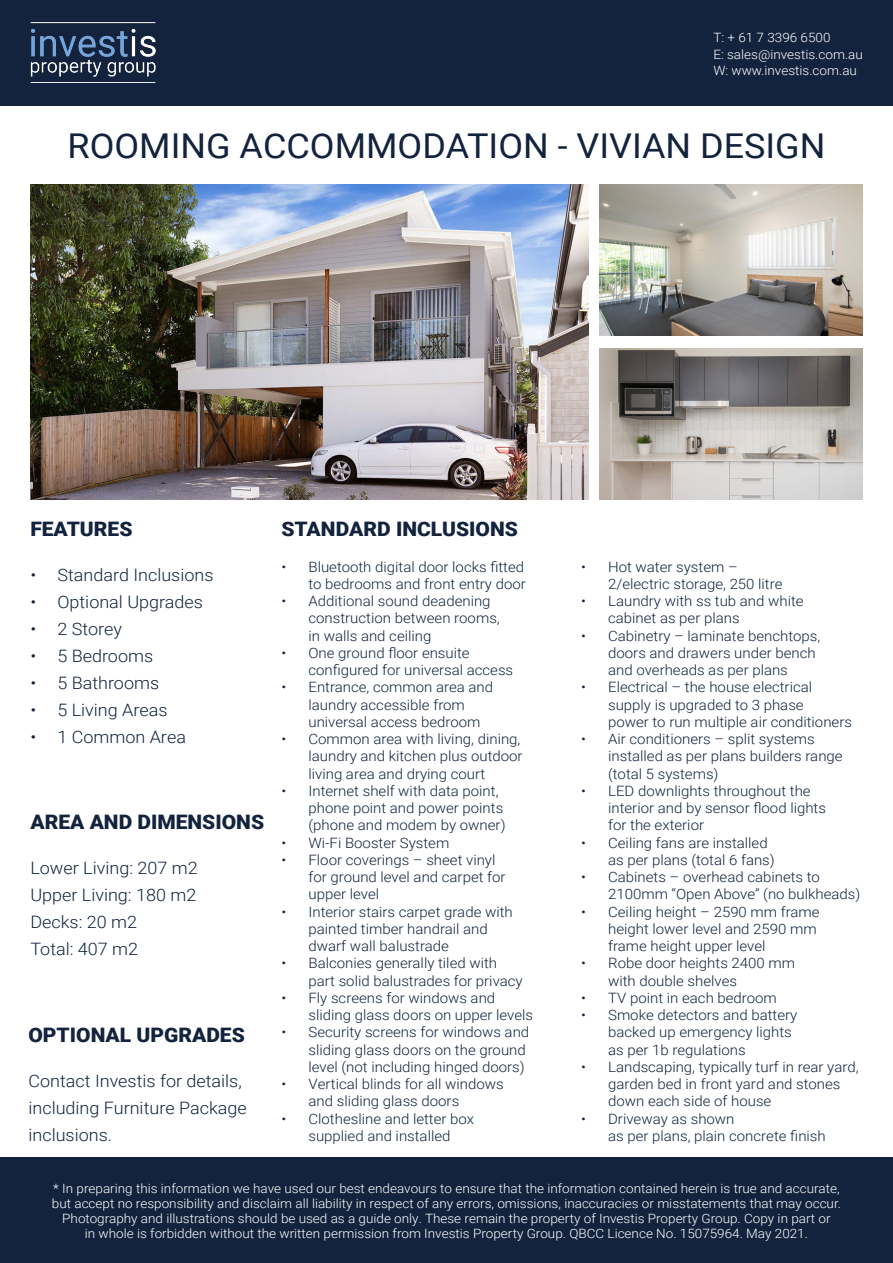
<style>
.page{position:relative;width:893px;height:1263px;background:#fff}
.page>*{position:absolute;margin:0;border:0;box-sizing:border-box;transform-origin:0 0}
.Body_Text_-_For_Exce{font:34.2px "Roboto";color:#13233e;scale:1.05 1}
.Body_Text_-_For_Exce-2{font:900 19.95px "Roboto";color:#13233e;scale:1.05 1}
.Body_Text_-_For_Exce-3{font:300 17.1px/27px "Roboto";color:#13233e;scale:1.05 1}
.t1{font:300 14.25px/17.2px "Roboto";color:#13233e;scale:1.05 1}
.Body_Text_-_For_Exce-4{font:300 12.9px/15px "Roboto";color:#fff;text-align:center;scale:1.05 1}
</style>
<div class="page">
<div style="left:0;top:0;width:893px;height:105px;background:#13233e"></div>
<img style="left:30px;top:23px;width:126px;height:54px">
<img style="left:30px;top:185px;width:558px;height:315px">
<img style="left:599px;top:185px;width:264px;height:151px">
<img style="left:599px;top:349px;width:264px;height:151px">
<div style="left:0;top:1158px;width:893px;height:105px;background:#13233e"></div>
<p class="Body_Text_-_For_Exce-4" style="left:713px;top:29px;width:113px">T: + 61 7 3396 6500</p>
<p class="Body_Text_-_For_Exce-4" style="left:713px;top:46px;width:144px">E: sales@investis.com.au</p>
<p class="Body_Text_-_For_Exce-4" style="left:713px;top:62px;width:138px">W: www.investis.com.au</p>
<p class="Body_Text_-_For_Exce" style="left:68px;top:122px;width:723px">ROOMING ACCOMMODATION - VIVIAN DESIGN</p>
<p class="Body_Text_-_For_Exce-2" style="left:30px;top:515px;width:99px">FEATURES</p>
<p class="Body_Text_-_For_Exce-3" style="left:30px;top:561px;width:176px">• Standard Inclusions</p>
<p class="Body_Text_-_For_Exce-3" style="left:30px;top:588px;width:166px">• Optional Upgrades</p>
<p class="Body_Text_-_For_Exce-3" style="left:30px;top:615px;width:89px">• 2 Storey</p>
<p class="Body_Text_-_For_Exce-3" style="left:30px;top:642px;width:118px">• 5 Bedrooms</p>
<p class="Body_Text_-_For_Exce-3" style="left:30px;top:669px;width:124px">• 5 Bathrooms</p>
<p class="Body_Text_-_For_Exce-3" style="left:30px;top:696px;width:132px">• 5 Living Areas</p>
<p class="Body_Text_-_For_Exce-3" style="left:30px;top:723px;width:150px">• 1 Common Area</p>
<p class="Body_Text_-_For_Exce-2" style="left:30px;top:808px;width:224px">AREA AND DIMENSIONS</p>
<p class="Body_Text_-_For_Exce-3" style="left:30px;top:854px;width:161px">Lower Living: 207 m2<br>Upper Living: 180 m2</p>
<p class="Body_Text_-_For_Exce-3" style="left:30px;top:908px;width:104px">Decks: 20 m2<br>Total: 407 m2</p>
<p class="Body_Text_-_For_Exce-2" style="left:28px;top:1021px;width:208px">OPTIONAL UPGRADES</p>
<p class="Body_Text_-_For_Exce-3" style="left:28px;top:1067px;width:209px">Contact Investis for details, including Furniture Package inclusions.</p>
<p class="Body_Text_-_For_Exce-2" style="left:281px;top:515px;width:227px">STANDARD INCLUSIONS</p>
<p class="t1" style="left:281px;top:557px;width:234px;text-align:right">• Bluetooth digital door locks fitted to bedrooms and front entry door</p>
<p class="t1" style="left:308px;top:592px;width:184px;text-indent:-27px">• Additional sound deadening construction between rooms, in walls and ceiling</p>
<p class="t1" style="left:308px;top:644px;width:196px;text-indent:-27px">• One ground floor ensuite configured for universal access</p>
<p class="t1" style="left:308px;top:678px;width:177px;text-indent:-27px">• Entrance, common area and laundry accessible from universal access bedroom</p>
<p class="t1" style="left:308px;top:730px;width:205px;text-indent:-27px">• Common area with living, dining, laundry and kitchen plus outdoor living area and drying court</p>
<p class="t1" style="left:308px;top:782px;width:189px;text-indent:-27px">• Internet shelf with data point, phone point and power points (phone and modem by owner)</p>
<p class="t1" style="left:281px;top:833px;width:161px">• Wi-Fi Booster System</p>
<p class="t1" style="left:308px;top:851px;width:189px;text-indent:-27px">• Floor coverings – sheet vinyl for ground level and carpet for upper level</p>
<p class="t1" style="left:308px;top:902px;width:196px;text-indent:-27px">• Interior stairs carpet grade with painted timber handrail and dwarf wall balustrade</p>
<p class="t1" style="left:308px;top:954px;width:205px;text-indent:-27px">• Balconies generally tiled with part solid balustrades for privacy</p>
<p class="t1" style="left:308px;top:989px;width:216px;text-indent:-27px">• Fly screens for windows and sliding glass doors on upper levels</p>
<p class="t1" style="left:308px;top:1023px;width:212px;text-indent:-27px">• Security screens for windows and sliding glass doors on the ground level (not including hinged doors)</p>
<p class="t1" style="left:308px;top:1075px;width:187px;text-indent:-27px">• Vertical blinds for all windows and sliding glass doors</p>
<p class="t1" style="left:281px;top:1109px;width:185px;text-align:center">• Clothesline and letter box supplied and installed</p>
<p class="t1" style="left:608px;top:557px;width:168px;text-indent:-27px">• Hot water system –<br>2/electric storage, 250 litre</p>
<p class="t1" style="left:608px;top:592px;width:188px;text-indent:-27px">• Laundry with ss tub and white cabinet as per plans</p>
<p class="t1" style="left:608px;top:626px;width:204px;text-indent:-27px">• Cabinetry – laminate benchtops, doors and drawers under bench and overheads as per plans</p>
<p class="t1" style="left:608px;top:678px;width:234px;text-indent:-27px">• Electrical – the house electrical supply is upgraded to 3 phase<br>power to run multiple air conditioners</p>
<p class="t1" style="left:608px;top:730px;width:225px;text-indent:-27px">• Air conditioners – split systems installed as per plans builders range (total 5 systems)</p>
<p class="t1" style="left:608px;top:782px;width:209px;text-indent:-27px">• LED downlights throughout the interior and by sensor flood lights for the exterior</p>
<p class="t1" style="left:608px;top:833px;width:160px;text-indent:-27px">• Ceiling fans are installed as per plans (total 6 fans)</p>
<p class="t1" style="left:608px;top:868px;width:242px;text-indent:-27px">• Cabinets – overhead cabinets to<br>2100mm “Open Above” (no bulkheads)</p>
<p class="t1" style="left:608px;top:902px;width:203px;text-indent:-27px">• Ceiling height – 2590 mm frame height lower level and 2590 mm frame height upper level</p>
<p class="t1" style="left:608px;top:954px;width:179px;text-indent:-27px">• Robe door heights 2400 mm with double shelves</p>
<p class="t1" style="left:581px;top:989px;width:188px">• TV point in each bedroom</p>
<p class="t1" style="left:608px;top:1006px;width:182px;text-indent:-27px">• Smoke detectors and battery backed up emergency lights as per 1b regulations</p>
<p class="t1" style="left:608px;top:1058px;width:240px;text-indent:-27px">• Landscaping, typically turf in rear yard, garden bed in front yard and stones down each side of house</p>
<p class="t1" style="left:608px;top:1109px;width:209px;text-indent:-27px">• Driveway as shown<br>as per plans, plain concrete finish</p>
<p class="Body_Text_-_For_Exce-4" style="left:52px;top:1180px;width:753px">* In preparing this information we have used our best endeavours to ensure that the information contained herein is true and accurate, but accept no responsibility and disclaim all liability in respect of any errors, omissions, inaccuracies or misstatements that may occur.<br>Photography and illustrations should be used as a guide only. These remain the property of Investis Property Group. Copy in part or<br>in whole is forbidden without the written permission from Investis Property Group. QBCC Licence No. 15075964. May 2021.</p>
</div>
